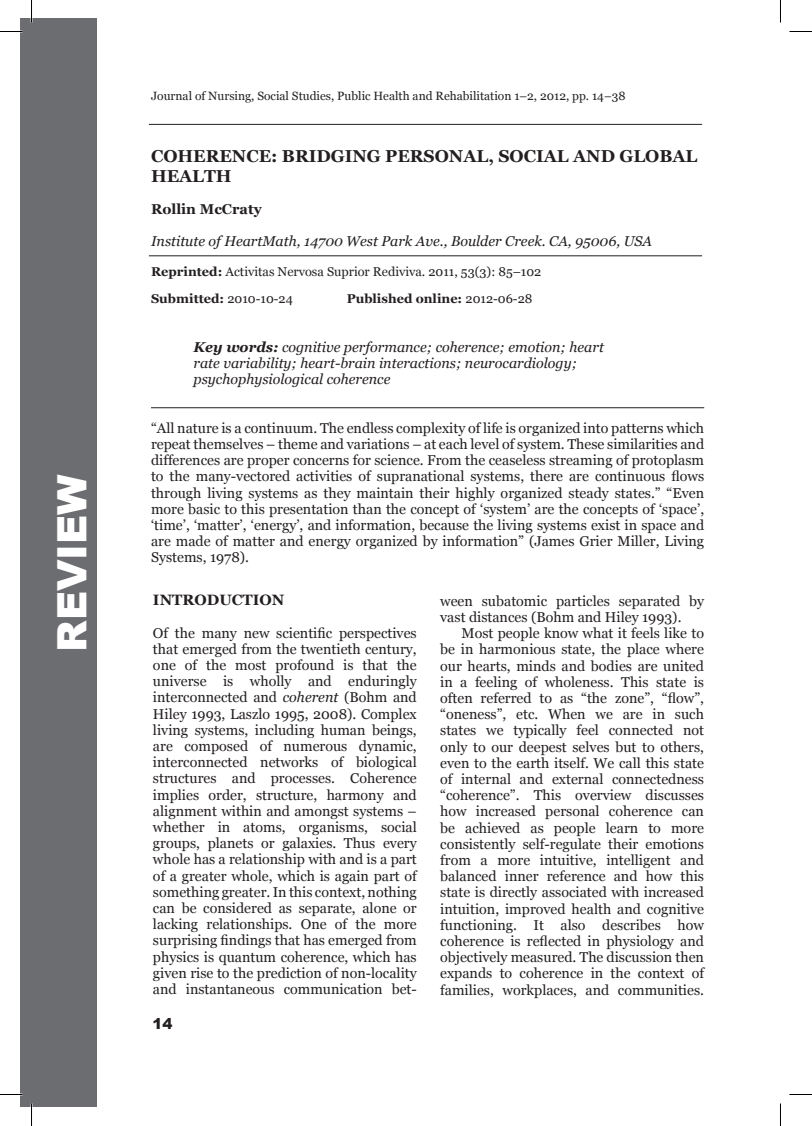
<style>
.page{position:relative;width:812px;height:1126px;background:#fff}
.page>*{position:absolute;margin:0;border:0;box-sizing:border-box;transform-origin:0 0}
.t1{font:900 40.5px "Arial";color:#fff}
.t2{font:700 17.25px/19.5px "Georgia";color:#231f20}
.t3{font:700 15px "Georgia";color:#231f20}
.t4{font:900 15px "Arial";color:#231f20}
.t5{font:14.25px/16.2px "Georgia";color:#231f20;text-align:justify}
.t6{font:italic 14.25px/16.2px "Georgia";color:#231f20}
.t7{font:700 14.25px "Georgia";color:#231f20}
.t8{font:12.75px/27px "Georgia";color:#231f20}
.t9{font:700 12.75px "Georgia";color:#231f20}
.t10{font:12px "Georgia";color:#231f20}
.s1{font-weight:700}
.s2{font-weight:400}
.s3{font-style:italic}
</style>
<div class="page">
<div style="left:20px;top:19px;width:76px;height:1088px;background:#6c6d70"></div>
<hr style="left:149px;top:255px;width:553px;height:1px;background:#231f20">
<hr style="left:151px;top:407px;width:553px;height:1px;background:#231f20">
<hr style="left:149px;top:124px;width:553px;height:1px;background:#231f20">
<svg style="left:0;top:31px;width:22px;height:1px"></svg>
<svg style="left:789px;top:31px;width:22px;height:1px"></svg>
<svg style="left:0;top:1094px;width:22px;height:1px"></svg>
<svg style="left:789px;top:1094px;width:22px;height:1px"></svg>
<svg style="left:31px;top:0;width:1px;height:22px"></svg>
<svg style="left:31px;top:1103px;width:1px;height:23px"></svg>
<svg style="left:780px;top:0;width:1px;height:22px"></svg>
<svg style="left:780px;top:1103px;width:1px;height:23px"></svg>
<h1 class="t1" style="left:42px;top:652px;width:179px;rotate:-90deg">REVIEW</h1>
<p class="t10" style="left:151px;top:89px;width:476px">Journal of Nursing, Social Studies, Public Health and Rehabilitation 1–2, 2012, pp. 14–38</p>
<p class="t2" style="left:151px;top:146px;width:547px">COHERENCE: BRIDGING PERSONAL, SOCIAL AND GLOBAL<br>HEALTH</p>
<p class="t7" style="left:151px;top:201px;width:112px">Rollin McCraty</p>
<p class="t6" style="left:151px;top:233px;width:502px">Institute of HeartMath, 14700 West Park Ave., Boulder Creek. CA, 95006, USA</p>
<p class="t8" style="left:151px;top:258px;width:392px"><span class="s1">Reprinted:</span> Activitas Nervosa Suprior Rediviva. 2011, 53(3): 85–102<br><span class="s1">Submitted:</span> 2010-10-24</p>
<p class="t9" style="left:346px;top:292px;width:187px">Published online: <span class="s2">2012-06-28</span></p>
<p class="t6" style="left:193px;top:339px;width:412px"><span class="s1">Key words:</span> cognitive performance; coherence; emotion; heart rate variability; heart-brain interactions; neurocardiology; psychophysiological coherence</p>
<p class="t5" style="left:151px;top:420px;width:554px">“All nature is a continuum. The endless complexity of life is organized into patterns which repeat themselves – theme and variations – at each level of system. These similarities and differences are proper concerns for science. From the ceaseless streaming of protoplasm to the many-vectored activities of supranational systems, there are continuous flows through living systems as they maintain their highly organized steady states.” “Even more basic to this presentation than the concept of ‘system’ are the concepts of ‘space’, ‘time’, ‘matter’, ‘energy’, and information, because the living systems exist in space and are made of matter and energy organized by information” (James Grier Miller, Living Systems, 1978).</p>
<p class="t3" style="left:153px;top:591px;width:133px">INTRODUCTION</p>
<p class="t5" style="left:153px;top:625px;width:265px">Of the many new scientific perspectives that emerged from the twentieth century, one of the most profound is that the universe is wholly and enduringly interconnected and <span class="s3">coherent</span> (Bohm and Hiley 1993, Laszlo 1995, 2008). Complex living systems, including human beings, are composed of numerous dynamic, interconnected networks of biological structures and processes. Coherence implies order, structure, harmony and alignment within and amongst systems – whether in atoms, organisms, social groups, planets or galaxies. Thus every whole has a relationship with and is a part of a greater whole, which is again part of something greater. In this context, nothing can be considered as separate, alone or lacking relationships. One of the more surprising findings that has emerged from physics is quantum coherence, which has given rise to the prediction of non-locality and instantaneous communication bet-</p>
<p class="t4" style="left:152px;top:1012px;width:22px">14</p>
<p class="t5" style="left:440px;top:593px;width:265px">ween subatomic particles separated by vast distances (Bohm and Hiley 1993).</p>
<p class="t5" style="left:440px;top:625px;width:265px;text-indent:21px">Most people know what it feels like to be in harmonious state, the place where our hearts, minds and bodies are united in a feeling of wholeness. This state is often referred to as “the zone”, “flow”, “oneness”, etc. When we are in such states we typically feel connected not only to our deepest selves but to others, even to the earth itself. We call this state of internal and external connectedness “coherence”. This overview discusses how increased personal coherence can be achieved as people learn to more consistently self-regulate their emotions from a more intuitive, intelligent and balanced inner reference and how this state is directly associated with increased intuition, improved health and cognitive functioning. It also describes how coherence is reflected in physiology and objectively measured. The discussion then expands to coherence in the context of families, workplaces, and communities.</p>
</div>
